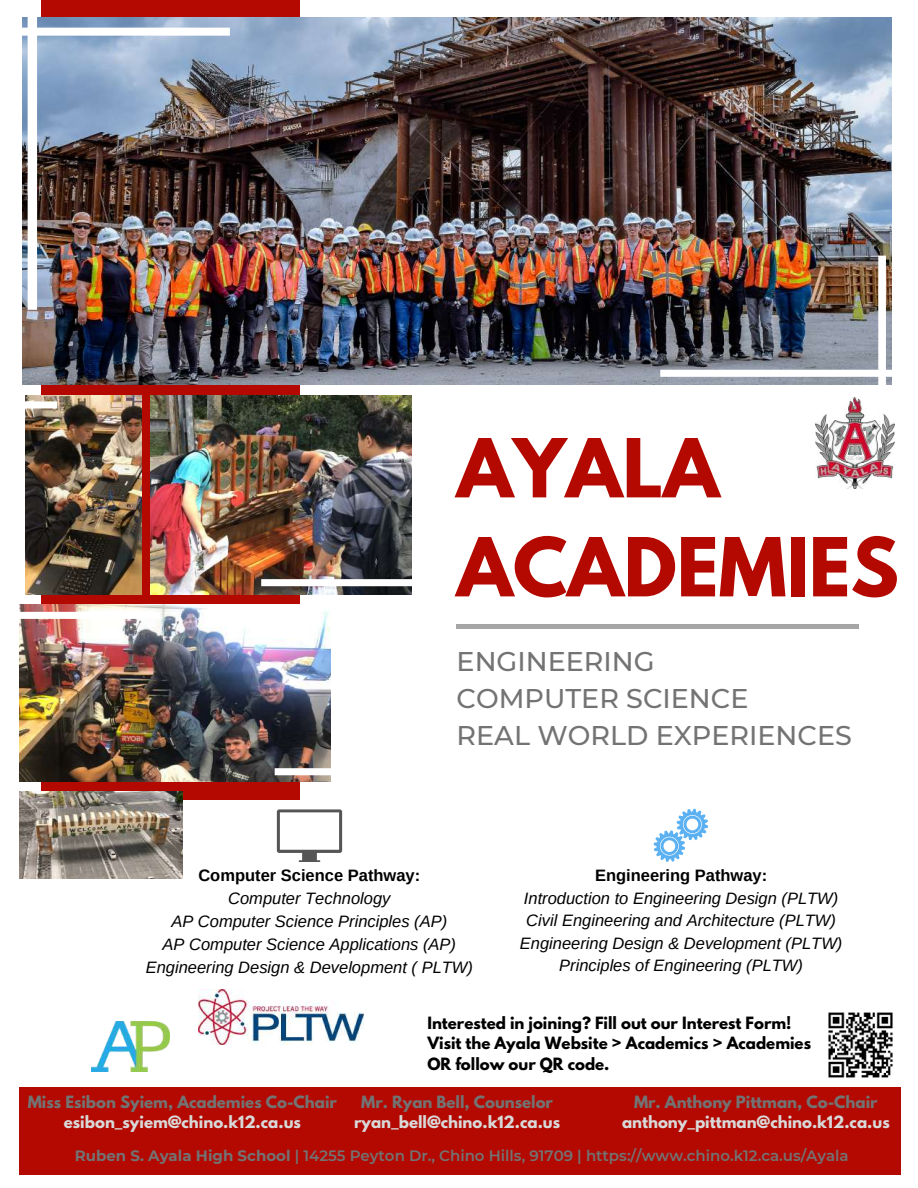
<style>
.page{position:relative;width:918px;height:1188px;background:#fff}
.page>*{position:absolute;margin:0;border:0;box-sizing:border-box;transform-origin:0 0}
.t1{font:700 72px/99px "League Spartan";color:#b30900}
.t2{font:500 27px/37.2px "Montserrat";color:#737373}
.t3{font:italic 16.5px/23px "Arimo";color:#000;text-align:center}
.t4{font:700 16.5px "Arimo";color:#000}
.t5{font:700 15px/20.2px "League Spartan";color:#000}
.t6{font:600 15px "Montserrat";color:#737373}
.t7{font:700 15px "League Spartan";color:#d9d9d9}
.t8{font:700 15px "League Spartan";color:#737373}
.s1{font-weight:700}
</style>
<div class="page">
<div style="left:41px;top:0;width:258px;height:799px;background:#b30900"></div>
<img style="left:25px;top:395px;width:116px;height:200px">
<img style="left:22px;top:18px;width:870px;height:367px">
<div style="left:20px;top:1087px;width:881px;height:88px;background:#b30900"></div>
<hr style="left:457px;top:624px;width:402px;height:4px;background:#a6a6a6">
<img style="left:815px;top:398px;width:80px;height:91px">
<svg style="left:277px;top:809px;width:65px;height:53px"></svg>
<svg style="left:654px;top:809px;width:54px;height:53px"></svg>
<img style="left:828px;top:1012px;width:65px;height:66px">
<img style="left:92px;top:1022px;width:77px;height:49px">
<img style="left:198px;top:989px;width:166px;height:55px">
<img style="left:20px;top:604px;width:310px;height:178px">
<img style="left:151px;top:395px;width:261px;height:200px">
<svg style="left:20px;top:612px;width:140px;height:7px"></svg>
<svg style="left:261px;top:579px;width:151px;height:7px"></svg>
<img style="left:22px;top:17px;width:208px;height:293px">
<img style="left:20px;top:792px;width:163px;height:86px">
<img style="left:660px;top:256px;width:232px;height:129px">
<svg style="left:25px;top:401px;width:32px;height:7px"></svg>
<svg style="left:275px;top:768px;width:56px;height:7px"></svg>
<h1 class="t1" style="left:457px;top:428px;width:444px">AYALA<br>ACADEMIES</h1>
<h2 class="t2" style="left:457px;top:643px;width:397px">ENGINEERING<br>COMPUTER SCIENCE<br>REAL WORLD EXPERIENCES</h2>
<p class="t4" style="left:198px;top:866px;width:223px">Computer Science Pathway:</p>
<p class="t3" style="left:146px;top:887px;width:329px">Computer Technology<br>AP Computer Science Principles (AP)<br>AP Computer Science Applications (AP)<br>Engineering Design &amp; Development ( PLTW)</p>
<p class="t4" style="left:595px;top:866px;width:174px">Engineering Pathway:</p>
<p class="t3" style="left:520px;top:887px;width:324px;line-height:22.5px">Introduction to Engineering Design (PLTW)<br>Civil Engineering and Architecture (PLTW)<br>Engineering Design &amp; Development (PLTW)<br>Principles of Engineering (PLTW)</p>
<p class="t5" style="left:427px;top:1015px;width:385px">Interested in joining? Fill out our Interest Form!<br>Visit the Ayala Website &gt; Academics &gt; Academies<br>OR follow our QR code.</p>
<p class="t8" style="left:634px;top:1094px;width:245px">Mr. Anthony Pittman, Co-Chair</p>
<p class="t7" style="left:622px;top:1114px;width:269px">anthony_pittman@chino.k12.ca.us</p>
<p class="t8" style="left:28px;top:1095px;width:311px">Miss Esibon Syiem, Academies Co-Chair</p>
<p class="t7" style="left:64px;top:1115px;width:239px">esibon_syiem@chino.k12.ca.us</p>
<p class="t6" style="left:75px;top:1146px;width:776px"><span class="s1">Ruben S. Ayala High School</span> | 14255 Peyton Dr., Chino Hills, 91709 | https://www.chino.k12.ca.us/Ayala</p>
<p class="t8" style="left:361px;top:1095px;width:193px">Mr. Ryan Bell, Counselor</p>
<p class="t7" style="left:354px;top:1115px;width:208px">ryan_bell@chino.k12.ca.us</p>
</div>
